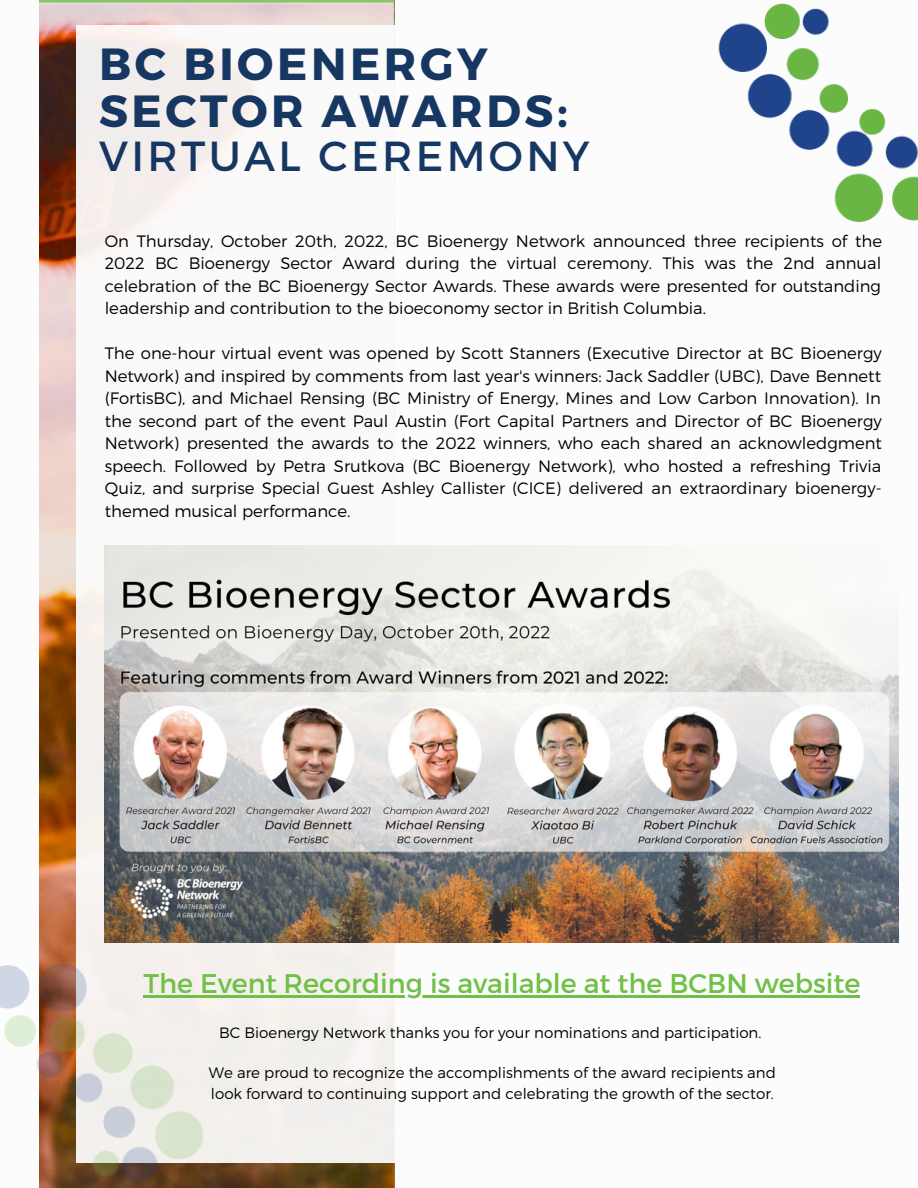
<style>
.page{position:relative;width:918px;height:1188px;background:#fff}
.page>*{position:absolute;margin:0;border:0;box-sizing:border-box;transform-origin:0 0}
.t1{font:700 45px/47.2px "Montserrat";letter-spacing:.08em;color:#153761}
.t2{font:42px "Montserrat";letter-spacing:.08em;color:#153761}
.t3{font:27px "Montserrat";color:#70c048}
.t4{font:300 16.5px/22.5px "Montserrat";color:#000;text-align:justify}
.t5{font:300 15px/20.2px "Montserrat";color:#000}
</style>
<div class="page">
<img style="left:39px;top:0;width:355px;height:1188px">
<div style="left:76px;top:25px;width:833px;height:1137px;background:#fcfcfc"></div>
<hr style="left:143px;top:995px;width:717px;height:2px;background:#70c048">
<img style="left:105px;top:546px;width:794px;height:397px">
<img style="left:0;top:851px;width:217px;height:337px">
<img style="left:718px;top:3px;width:200px;height:219px">
<h1 class="t1" style="left:99px;top:38px;width:470px">BC BIOENERGY<br>SECTOR AWARDS:</h1>
<h2 class="t2" style="left:99px;top:128px;width:492px">VIRTUAL CEREMONY</h2>
<p class="t4" style="left:105px;top:229px;width:779px">On Thursday, October 20th, 2022, BC Bioenergy Network announced three recipients of the 2022 BC Bioenergy Sector Award during the virtual ceremony. This was the 2nd annual celebration of the BC Bioenergy Sector Awards. These awards were presented for outstanding leadership and contribution to the bioeconomy sector in British Columbia.</p>
<p class="t4" style="left:105px;top:342px;width:779px">The one-hour virtual event was opened by Scott Stanners (Executive Director at BC Bioenergy Network) and inspired by comments from last year's winners: Jack Saddler (UBC), Dave Bennett (FortisBC), and Michael Rensing (BC Ministry of Energy, Mines and Low Carbon Innovation). In the second part of the event Paul Austin (Fort Capital Partners and Director of BC Bioenergy Network) presented the awards to the 2022 winners, who each shared an acknowledgment speech. Followed by Petra Srutkova (BC Bioenergy Network), who hosted a refreshing Trivia Quiz, and surprise Special Guest Ashley Callister (CICE) delivered an extraordinary bioenergy&shy;themed musical performance.</p>
<h3 class="t3" style="left:143px;top:965px;width:718px">The Event Recording is available at the BCBN website</h3>
<p class="t5" style="left:219px;top:1022px;width:544px">BC Bioenergy Network thanks you for your nominations and participation.</p>
<p class="t5" style="left:209px;top:1062px;width:569px">We are proud to recognize the accomplishments of the award recipients and look forward to continuing support and celebrating the growth of the sector.</p>
</div>
